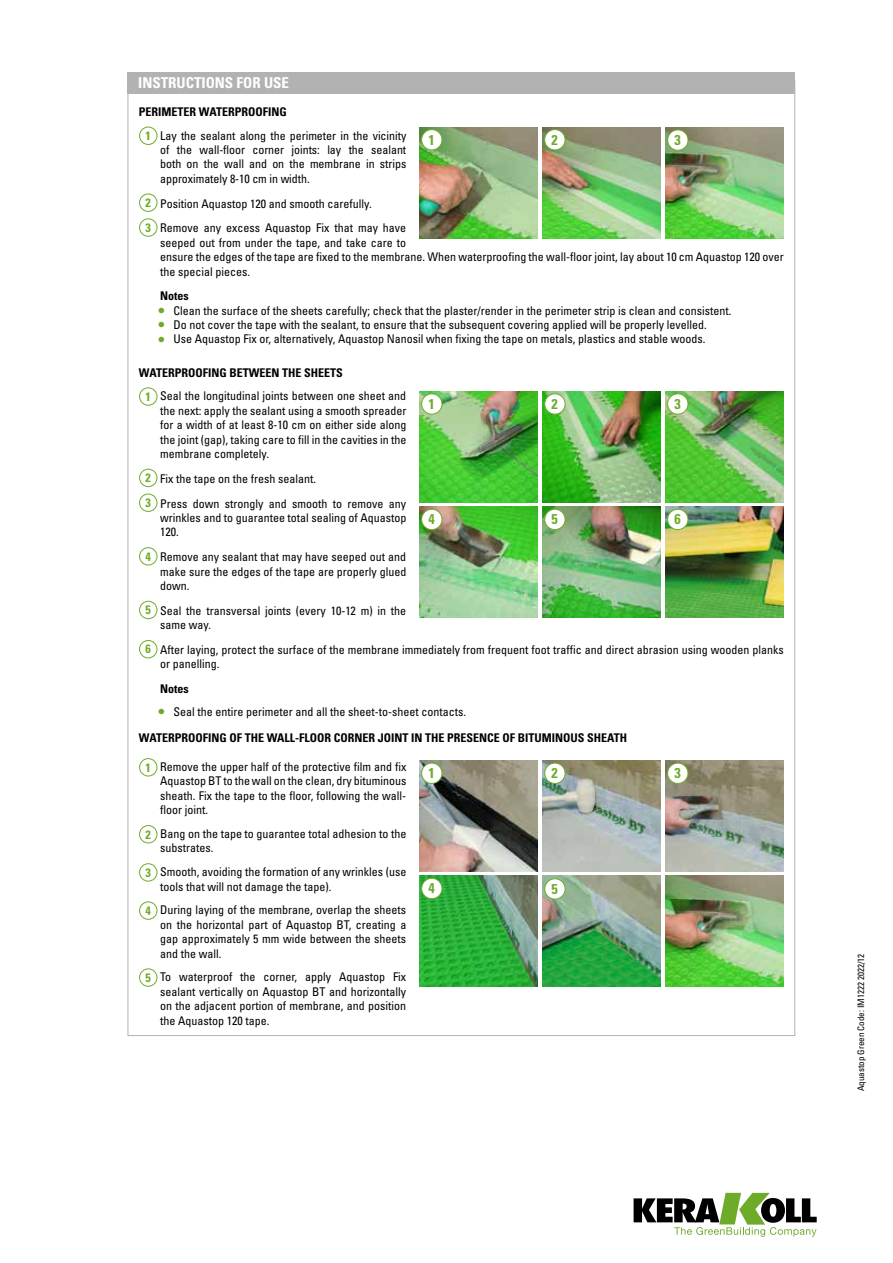
<style>
.page{position:relative;width:893px;height:1263px;background:#fff}
.page>*{position:absolute;margin:0;border:0;box-sizing:border-box;transform-origin:0 0}
.t1{font:700 condensed 15px "Univers LT Std";color:#fff}
.t2{font:700 condensed 14.25px "Univers LT Std";color:#6eab28}
.t3{font:condensed 12px/14.4px "Univers LT Std";color:#000}
.t4{font:700 condensed 12px/26.2px "Univers LT Std";color:#000}
.t5{font:condensed 9px "Univers LT Std";color:#000}
.s1{font-weight:700}
.s2{font-weight:700;font-size:12.15px;color:#6eab28}
.s3{font-size:18px;color:#6eab28}
.s4{font-weight:400;font-size:18px;color:#6eab28}
.s5{font-weight:400}
</style>
<div class="page">
<svg style="left:634px;top:1193px;width:183px;height:44px"></svg>
<div style="left:139px;top:127px;width:18px;height:18px;border:1px solid #6eab28;border-radius:50%"></div>
<div style="left:139px;top:194px;width:18px;height:18px;border:1px solid #6eab28;border-radius:50%"></div>
<div style="left:139px;top:218px;width:18px;height:19px;border:1px solid #6eab28;border-radius:50%"></div>
<div style="left:139px;top:387px;width:18px;height:19px;border:1px solid #6eab28;border-radius:50%"></div>
<div style="left:139px;top:469px;width:18px;height:18px;border:1px solid #6eab28;border-radius:50%"></div>
<div style="left:139px;top:494px;width:18px;height:18px;border:1px solid #6eab28;border-radius:50%"></div>
<div style="left:139px;top:547px;width:18px;height:18px;border:1px solid #6eab28;border-radius:50%"></div>
<div style="left:139px;top:601px;width:18px;height:18px;border:1px solid #6eab28;border-radius:50%"></div>
<div style="left:139px;top:640px;width:18px;height:18px;border:1px solid #6eab28;border-radius:50%"></div>
<div style="left:139px;top:758px;width:18px;height:18px;border:1px solid #6eab28;border-radius:50%"></div>
<div style="left:139px;top:825px;width:18px;height:18px;border:1px solid #6eab28;border-radius:50%"></div>
<div style="left:139px;top:863px;width:18px;height:18px;border:1px solid #6eab28;border-radius:50%"></div>
<div style="left:139px;top:901px;width:18px;height:19px;border:1px solid #6eab28;border-radius:50%"></div>
<div style="left:139px;top:968px;width:18px;height:19px;border:1px solid #6eab28;border-radius:50%"></div>
<div style="left:128px;top:72px;width:667px;height:22px;background:#b3b2b2"></div>
<img style="left:542px;top:127px;width:119px;height:111px">
<div style="left:545px;top:130px;width:20px;height:20px;background:#fff;border-radius:50%"></div>
<div style="left:544px;top:129px;width:21px;height:21px;border:1px solid #6eab28;border-radius:50%"></div>
<img style="left:419px;top:127px;width:118px;height:111px">
<div style="left:422px;top:130px;width:20px;height:20px;background:#fff;border-radius:50%"></div>
<div style="left:421px;top:129px;width:21px;height:21px;border:1px solid #6eab28;border-radius:50%"></div>
<img style="left:665px;top:127px;width:118px;height:111px">
<div style="left:668px;top:130px;width:20px;height:20px;background:#fff;border-radius:50%"></div>
<div style="left:667px;top:129px;width:21px;height:22px;border:1px solid #6eab28;border-radius:50%"></div>
<img style="left:665px;top:507px;width:119px;height:111px">
<div style="left:668px;top:509px;width:20px;height:21px;background:#fff;border-radius:50%"></div>
<div style="left:667px;top:509px;width:21px;height:21px;border:1px solid #6eab28;border-radius:50%"></div>
<img style="left:542px;top:391px;width:118px;height:111px">
<div style="left:545px;top:394px;width:20px;height:20px;background:#fff;border-radius:50%"></div>
<div style="left:544px;top:393px;width:21px;height:22px;border:1px solid #6eab28;border-radius:50%"></div>
<img style="left:542px;top:507px;width:118px;height:111px">
<div style="left:545px;top:509px;width:20px;height:21px;background:#fff;border-radius:50%"></div>
<div style="left:544px;top:509px;width:21px;height:21px;border:1px solid #6eab28;border-radius:50%"></div>
<img style="left:665px;top:391px;width:119px;height:111px">
<div style="left:668px;top:394px;width:20px;height:20px;background:#fff;border-radius:50%"></div>
<div style="left:667px;top:393px;width:21px;height:22px;border:1px solid #6eab28;border-radius:50%"></div>
<img style="left:419px;top:391px;width:118px;height:111px">
<div style="left:422px;top:394px;width:20px;height:20px;background:#fff;border-radius:50%"></div>
<div style="left:421px;top:393px;width:21px;height:22px;border:1px solid #6eab28;border-radius:50%"></div>
<img style="left:419px;top:507px;width:118px;height:111px">
<div style="left:422px;top:509px;width:20px;height:21px;background:#fff;border-radius:50%"></div>
<div style="left:421px;top:509px;width:21px;height:21px;border:1px solid #6eab28;border-radius:50%"></div>
<img style="left:665px;top:876px;width:118px;height:111px">
<img style="left:542px;top:760px;width:118px;height:111px">
<div style="left:545px;top:763px;width:20px;height:20px;background:#fff;border-radius:50%"></div>
<div style="left:544px;top:763px;width:21px;height:21px;border:1px solid #6eab28;border-radius:50%"></div>
<img style="left:542px;top:876px;width:119px;height:111px">
<div style="left:545px;top:879px;width:20px;height:20px;background:#fff;border-radius:50%"></div>
<div style="left:544px;top:878px;width:22px;height:21px;border:1px solid #6eab28;border-radius:50%"></div>
<img style="left:665px;top:760px;width:118px;height:111px">
<div style="left:668px;top:763px;width:20px;height:20px;background:#fff;border-radius:50%"></div>
<div style="left:667px;top:763px;width:21px;height:21px;border:1px solid #6eab28;border-radius:50%"></div>
<img style="left:419px;top:760px;width:118px;height:111px">
<div style="left:422px;top:763px;width:20px;height:20px;background:#fff;border-radius:50%"></div>
<div style="left:421px;top:763px;width:21px;height:21px;border:1px solid #6eab28;border-radius:50%"></div>
<img style="left:419px;top:876px;width:118px;height:111px">
<div style="left:422px;top:878px;width:20px;height:21px;background:#fff;border-radius:50%"></div>
<div style="left:421px;top:878px;width:21px;height:21px;border:1px solid #6eab28;border-radius:50%"></div>
<p class="t1" style="left:138px;top:74px;width:152px">INSTRUCTIONS FOR USE</p>
<p class="t3" style="left:145px;top:99px;width:262px;line-height:23.7px;text-indent:-6px"><span class="s1">PERIMETER WATERPROOFING<br></span><span class="s2">1</span> Lay the sealant along the perimeter in the vicinity</p>
<p class="t3" style="left:160px;top:142px;width:248px;text-align:justify">of the wall-floor corner joints: lay the sealant both on the wall and on the membrane in strips approximately 8-10 cm in width.</p>
<p class="t3" style="left:145px;top:191px;width:262px;line-height:24.8px"><span class="s2">2</span> Position Aquastop 120 and smooth carefully.<br><span class="s2">3</span> Remove any excess Aquastop Fix that may have</p>
<p class="t3" style="left:160px;top:235px;width:625px">seeped out from under the tape, and take care to<br>ensure the edges of the tape are fixed to the membrane. When waterproofing the wall-floor joint, lay about 10 cm Aquastop 120 over the special pieces.</p>
<p class="t4" style="left:160px;top:283px;width:30px">Notes</p>
<p class="t3" style="left:158px;top:303px;width:574px"><span class="s3">•</span> Clean the surface of the sheets carefully; check that the plaster/render in the perimeter strip is clean and consistent.</p>
<p class="t3" style="left:158px;top:317px;width:550px"><span class="s3">•</span> Do not cover the tape with the sealant, to ensure that the subsequent covering applied will be properly levelled.</p>
<p class="t3" style="left:158px;top:332px;width:548px"><span class="s3">•</span> Use Aquastop Fix or, alternatively, Aquastop Nanosil when fixing the tape on metals, plastics and stable woods.</p>
<p class="t3" style="left:145px;top:360px;width:262px;line-height:23.7px;text-indent:-6px"><span class="s1">WATERPROOFING BETWEEN THE SHEETS<br></span><span class="s2">1</span> Seal the longitudinal joints between one sheet and</p>
<p class="t3" style="left:160px;top:403px;width:248px;text-align:justify">the next: apply the sealant using a smooth spreader for a width of at least 8-10 cm on either side along the joint (gap), taking care to fill in the cavities in the membrane completely.</p>
<p class="t3" style="left:145px;top:466px;width:262px;line-height:24.8px"><span class="s2">2</span> Fix the tape on the fresh sealant.<br><span class="s2">3</span> Press down strongly and smooth to remove any</p>
<p class="t3" style="left:160px;top:510px;width:248px">wrinkles and to guarantee total sealing of Aquastop<br>120.</p>
<p class="t3" style="left:160px;top:549px;width:248px;text-align:justify;text-indent:-15px"><span class="s2">4</span> Remove any sealant that may have seeped out and make sure the edges of the tape are properly glued down.</p>
<p class="t3" style="left:160px;top:603px;width:248px;text-indent:-15px"><span class="s2">5</span> Seal the transversal joints (every 10-12 m) in the same way.</p>
<p class="t3" style="left:160px;top:642px;width:625px;text-indent:-15px"><span class="s2">6</span> After laying, protect the surface of the membrane immediately from frequent foot traffic and direct abrasion using wooden planks or panelling.</p>
<p class="t4" style="left:160px;top:676px;width:30px">Notes</p>
<p class="t4" style="left:139px;top:699px;width:490px;text-indent:20px"><span class="s4">•</span> <span class="s5">Seal the entire perimeter and all the sheet-to-sheet contacts.<br></span>WATERPROOFING OF THE WALL-FLOOR CORNER JOINT IN THE PRESENCE OF BITUMINOUS SHEATH</p>
<p class="t3" style="left:160px;top:759px;width:248px;text-align:justify;text-indent:-15px"><span class="s2">1</span> Remove the upper half of the protective film and fix Aquastop BT to the wall on the clean, dry bituminous sheath. Fix the tape to the floor, following the wall&shy;floor joint.</p>
<p class="t3" style="left:160px;top:826px;width:248px;text-indent:-15px"><span class="s2">2</span> Bang on the tape to guarantee total adhesion to the substrates.</p>
<p class="t3" style="left:160px;top:864px;width:248px;text-indent:-15px"><span class="s2">3</span> Smooth, avoiding the formation of any wrinkles (use tools that will not damage the tape).</p>
<p class="t3" style="left:160px;top:903px;width:248px;text-align:justify;text-indent:-15px"><span class="s2">4</span> During laying of the membrane, overlap the sheets on the horizontal part of Aquastop BT, creating a gap approximately 5 mm wide between the sheets and the wall.</p>
<p class="t3" style="left:160px;top:970px;width:248px;text-align:justify;text-indent:-15px"><span class="s2">5</span> To waterproof the corner, apply Aquastop Fix sealant vertically on Aquastop BT and horizontally on the adjacent portion of membrane, and position the Aquastop 120 tape.</p>
<p class="t2" style="left:428px;top:131px;width:8px">1</p>
<p class="t2" style="left:551px;top:131px;width:8px">2</p>
<p class="t2" style="left:674px;top:131px;width:8px">3</p>
<p class="t2" style="left:428px;top:395px;width:8px">1</p>
<p class="t2" style="left:674px;top:395px;width:8px">3</p>
<p class="t2" style="left:551px;top:395px;width:8px">2</p>
<p class="t2" style="left:674px;top:511px;width:8px">6</p>
<p class="t2" style="left:428px;top:511px;width:8px">4</p>
<p class="t2" style="left:551px;top:511px;width:8px">5</p>
<p class="t2" style="left:428px;top:764px;width:8px">1</p>
<p class="t2" style="left:674px;top:764px;width:8px">3</p>
<p class="t2" style="left:551px;top:764px;width:8px">2</p>
<p class="t2" style="left:428px;top:880px;width:8px">4</p>
<p class="t2" style="left:552px;top:880px;width:8px">5</p>
<p class="t5" style="left:855px;top:1091px;width:139px;rotate:-90deg">Aquastop Green Code: IM1222 2022/12</p>
</div>
